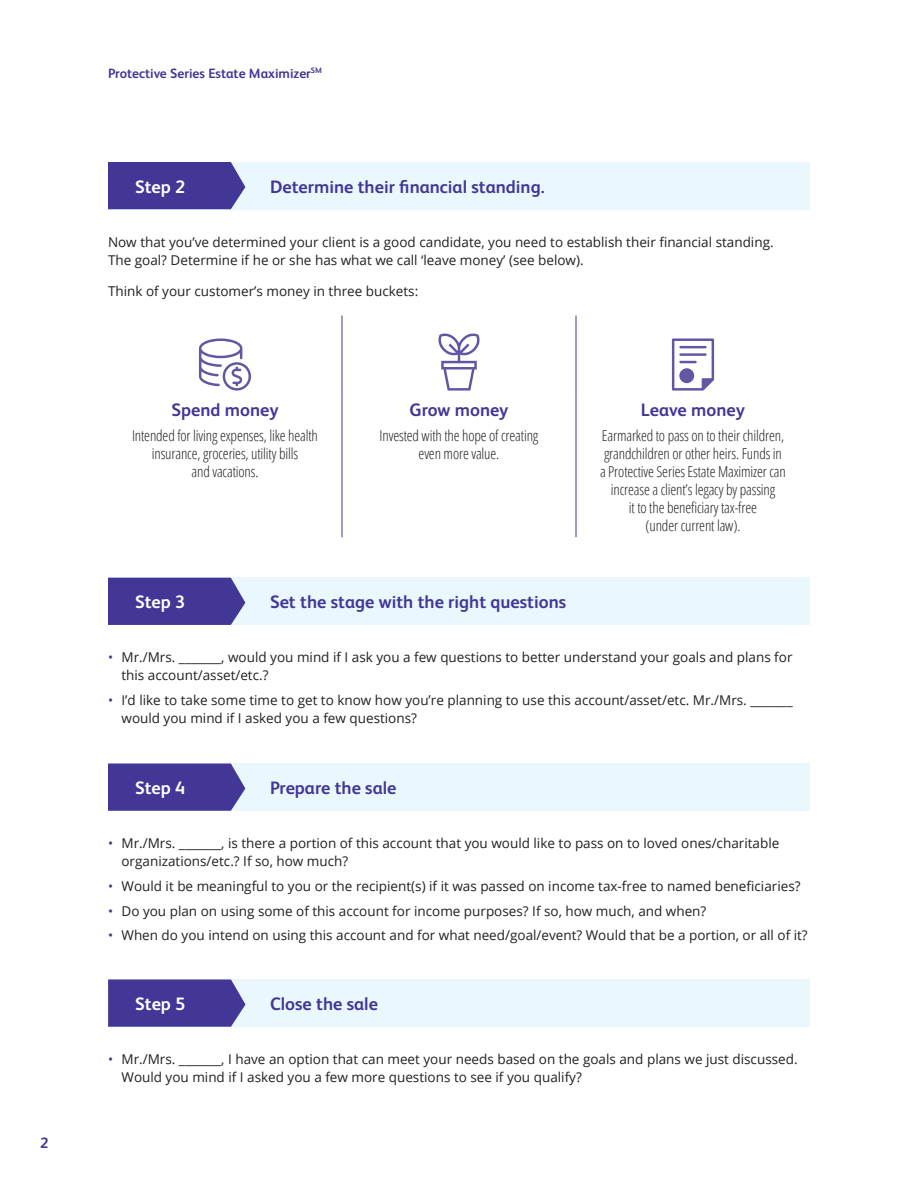
<style>
.page{position:relative;width:918px;height:1188px;background:#fff}
.page>*{position:absolute;margin:0;border:0;box-sizing:border-box;transform-origin:0 0}
.Section_Subhead{font:700 18px "FS Albert Pro";color:#423796}
.Element_Title_Center{font:700 18px "FS Albert Pro";color:#423796}
.Section_Subhead-2{font:700 18px "FS Albert Pro";color:#fff}
.Chart_Graphic_Copy{font:300 15px/18px "Open Sans Condensed";letter-spacing:-.01em;color:#231f20;text-align:center}
.t1{font:700 15px "FS Albert Pro";color:#423796}
.Body_Copy{font:13.5px/18px "Open Sans";color:#231f20}
.t2{font:700 13.5px "FS Albert";color:#423796}
.s1{color:#423796}
</style>
<div class="page">
<hr style="left:342px;top:316px;width:1px;height:81px;background:#423796">
<hr style="left:576px;top:316px;width:1px;height:81px;background:#423796">
<hr style="left:342px;top:397px;width:1px;height:140px;background:#423796">
<hr style="left:576px;top:397px;width:1px;height:140px;background:#423796">
<svg style="left:199px;top:338px;width:52px;height:53px"></svg>
<svg style="left:438px;top:333px;width:42px;height:58px"></svg>
<svg style="left:672px;top:338px;width:42px;height:53px"></svg>
<div style="left:679px;top:368px;width:15px;height:15px;background:#6556a4;border-radius:50%"></div>
<div style="left:108px;top:162px;width:702px;height:47px;background:#eaf7fc"></div>
<div style="left:108px;top:162px;width:137px;height:47px;background:#423796"></div>
<div style="left:108px;top:578px;width:702px;height:47px;background:#eaf7fc"></div>
<svg style="left:108px;top:578px;width:137px;height:47px;background:#4a409b"></svg>
<div style="left:108px;top:764px;width:702px;height:47px;background:#eaf7fc"></div>
<svg style="left:108px;top:764px;width:137px;height:47px;background:#4b419b"></svg>
<div style="left:108px;top:979px;width:702px;height:48px;background:#eaf7fc"></div>
<svg style="left:108px;top:979px;width:137px;height:48px;background:#4c439c"></svg>
<p class="t1" style="left:40px;top:1132px;width:10px">2</p>
<p class="t2" style="left:108px;top:64px;width:216px">Protective Series Estate Maximizer<sup>SM</sup></p>
<p class="Section_Subhead-2" style="left:135px;top:174px;width:52px">Step 2</p>
<p class="Section_Subhead" style="left:270px;top:174px;width:276px">Determine their financial standing.</p>
<p class="Body_Copy" style="left:108px;top:232px;width:667px">Now that you’ve determined your client is a good candidate, you need to establish their financial standing.<br>The goal? Determine if he or she has what we call ‘leave money’ (see below).</p>
<p class="Body_Copy" style="left:108px;top:282px;width:312px">Think of your customer’s money in three buckets:</p>
<p class="Element_Title_Center" style="left:171px;top:398px;width:109px">Spend money</p>
<p class="Chart_Graphic_Copy" style="left:132px;top:426px;width:187px">Intended for living expenses, like health insurance, groceries, utility bills<br>and vacations.</p>
<p class="Element_Title_Center" style="left:409px;top:398px;width:101px">Grow money</p>
<p class="Chart_Graphic_Copy" style="left:380px;top:426px;width:160px">Invested with the hope of creating even more value.</p>
<p class="Section_Subhead-2" style="left:135px;top:589px;width:52px">Step 3</p>
<p class="Section_Subhead" style="left:270px;top:589px;width:298px">Set the stage with the right questions</p>
<p class="Element_Title_Center" style="left:641px;top:398px;width:106px">Leave money</p>
<p class="Chart_Graphic_Copy" style="left:600px;top:426px;width:187px">Earmarked to pass on to their children, grandchildren or other heirs. Funds in a Protective Series Estate Maximizer can increase a client’s legacy by passing<br>it to the beneficiary tax-free<br>(under current law).</p>
<p class="Body_Copy" style="left:122px;top:648px;width:673px;text-indent:-14px"><span class="s1">•</span> Mr./Mrs. _______, would you mind if I ask you a few questions to better understand your goals and plans for this account/asset/etc.?</p>
<p class="Body_Copy" style="left:122px;top:691px;width:673px;text-indent:-14px"><span class="s1">•</span> I’d like to take some time to get to know how you’re planning to use this account/asset/etc. Mr./Mrs. _______ would you mind if I asked you a few questions?</p>
<p class="Section_Subhead-2" style="left:135px;top:775px;width:52px">Step 4</p>
<p class="Section_Subhead" style="left:270px;top:775px;width:128px">Prepare the sale</p>
<p class="Body_Copy" style="left:122px;top:834px;width:659px;text-indent:-14px"><span class="s1">•</span> Mr./Mrs. _______, is there a portion of this account that you would like to pass on to loved ones/charitable organizations/etc.? If so, how much?</p>
<p class="Body_Copy" style="left:108px;top:877px;width:694px"><span class="s1">•</span> Would it be meaningful to you or the recipient(s) if it was passed on income tax-free to named beneficiaries?</p>
<p class="Body_Copy" style="left:108px;top:901px;width:600px"><span class="s1">•</span> Do you plan on using some of this account for income purposes? If so, how much, and when?</p>
<p class="Body_Copy" style="left:108px;top:926px;width:701px"><span class="s1">•</span> When do you intend on using this account and for what need/goal/event? Would that be a portion, or all of it?</p>
<p class="Section_Subhead-2" style="left:135px;top:991px;width:52px">Step 5</p>
<p class="Section_Subhead" style="left:270px;top:991px;width:109px">Close the sale</p>
<p class="Body_Copy" style="left:122px;top:1050px;width:678px;text-indent:-14px"><span class="s1">•</span> Mr./Mrs. _______, I have an option that can meet your needs based on the goals and plans we just discussed.<br>Would you mind if I asked you a few more questions to see if you qualify?</p>
</div>
